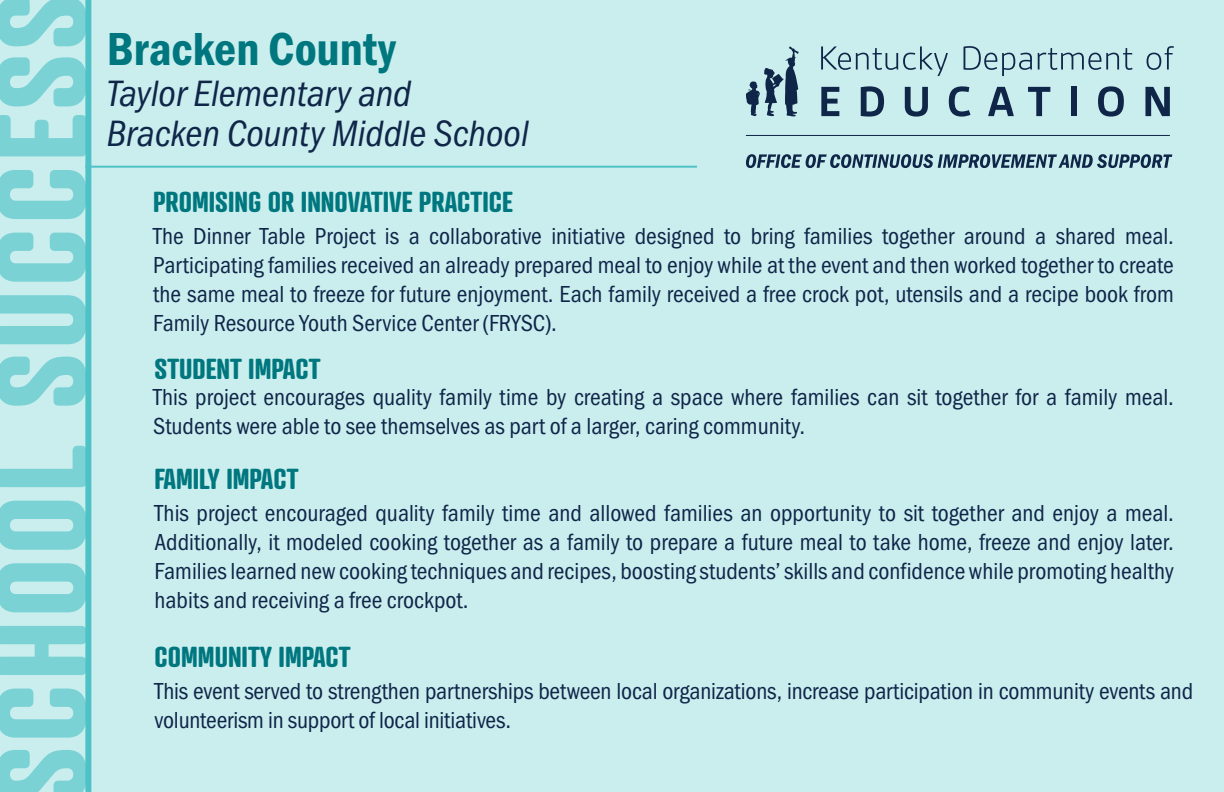
<style>
.page{position:relative;width:1224px;height:792px;background:#caeeee}
.page>*{position:absolute;margin:0;border:0;box-sizing:border-box;transform-origin:0 0}
.t1{font:700 124px "Atrament";letter-spacing:.03em;color:#7ad2d5}
.t2{font:48px "Franklin Gothic URW Con Dem";color:#00777f}
.t3{font:38px/40.6px "Franklin Gothic URW Con Boo Ita";color:#0f2649}
.t4{font:700 28px "Atrament";color:#00777f}
.t5{font:24px/28.8px "Franklin Gothic URW Cond";color:#0f2649}
</style>
<div class="page">
<svg style="left:821px;top:46px;width:127px;height:30px"></svg>
<svg style="left:964px;top:46px;width:68px;height:30px"></svg>
<svg style="left:1038px;top:48px;width:95px;height:22px"></svg>
<svg style="left:1147px;top:46px;width:27px;height:24px"></svg>
<svg style="left:821px;top:87px;width:18px;height:29px"></svg>
<svg style="left:861px;top:86px;width:23px;height:31px"></svg>
<svg style="left:905px;top:87px;width:23px;height:30px"></svg>
<svg style="left:949px;top:86px;width:22px;height:31px"></svg>
<svg style="left:988px;top:87px;width:26px;height:29px"></svg>
<svg style="left:1028px;top:87px;width:22px;height:29px"></svg>
<div style="left:1071px;top:87px;width:5px;height:29px;background:#0f2649"></div>
<svg style="left:1098px;top:86px;width:26px;height:31px"></svg>
<svg style="left:1145px;top:87px;width:25px;height:29px"></svg>
<svg style="left:746px;top:46px;width:53px;height:70px"></svg>
<svg style="left:746px;top:154px;width:426px;height:14px"></svg>
<hr style="left:746px;top:135px;width:424px;height:1px;background:#0f2649">
<hr style="left:85px;top:166px;width:612px;height:2px;background:#4fc2c7">
<div style="left:85px;top:0;width:6px;height:792px;background:#4fc2c7"></div>
<h1 class="t1" style="left:-38px;top:803px;width:811px;rotate:-90deg">SCHOOL SUCCESS</h1>
<h1 class="t2" style="left:107px;top:17px;width:291px">Bracken County</h1>
<h2 class="t3" style="left:107px;top:73px;width:424px">Taylor Elementary and<br>Bracken County Middle School</h2>
<h3 class="t4" style="left:153px;top:184px;width:361px">PROMISING OR INNOVATIVE PRACTICE</h3>
<p class="t5" style="left:153px;top:220px;width:1022px;text-align:justify">The Dinner Table Project is a collaborative initiative designed to bring families together around a shared meal.<br>Participating families received an already prepared meal to enjoy while at the event and then worked together to create the same meal to freeze for future enjoyment. Each family received a free crock pot, utensils and a recipe book from Family Resource Youth Service Center (FRYSC).</p>
<h3 class="t4" style="left:155px;top:351px;width:167px">STUDENT IMPACT</h3>
<p class="t5" style="left:153px;top:381px;width:1022px">This project encourages quality family time by creating a space where families can sit together for a family meal.<br>Students were able to see themselves as part of a larger, caring community.</p>
<h3 class="t4" style="left:155px;top:461px;width:145px">FAMILY IMPACT</h3>
<p class="t5" style="left:155px;top:498px;width:1021px;text-align:justify">This project encouraged quality family time and allowed families an opportunity to sit together and enjoy a meal.<br>Additionally, it modeled cooking together as a family to prepare a future meal to take home, freeze and enjoy later.<br>Families learned new cooking techniques and recipes, boosting students’ skills and confidence while promoting healthy habits and receiving a free crockpot.</p>
<h3 class="t4" style="left:155px;top:639px;width:198px">COMMUNITY IMPACT</h3>
<p class="t5" style="left:155px;top:675px;width:1040px">This event served to strengthen partnerships between local organizations, increase participation in community events and volunteerism in support of local initiatives.</p>
</div>
